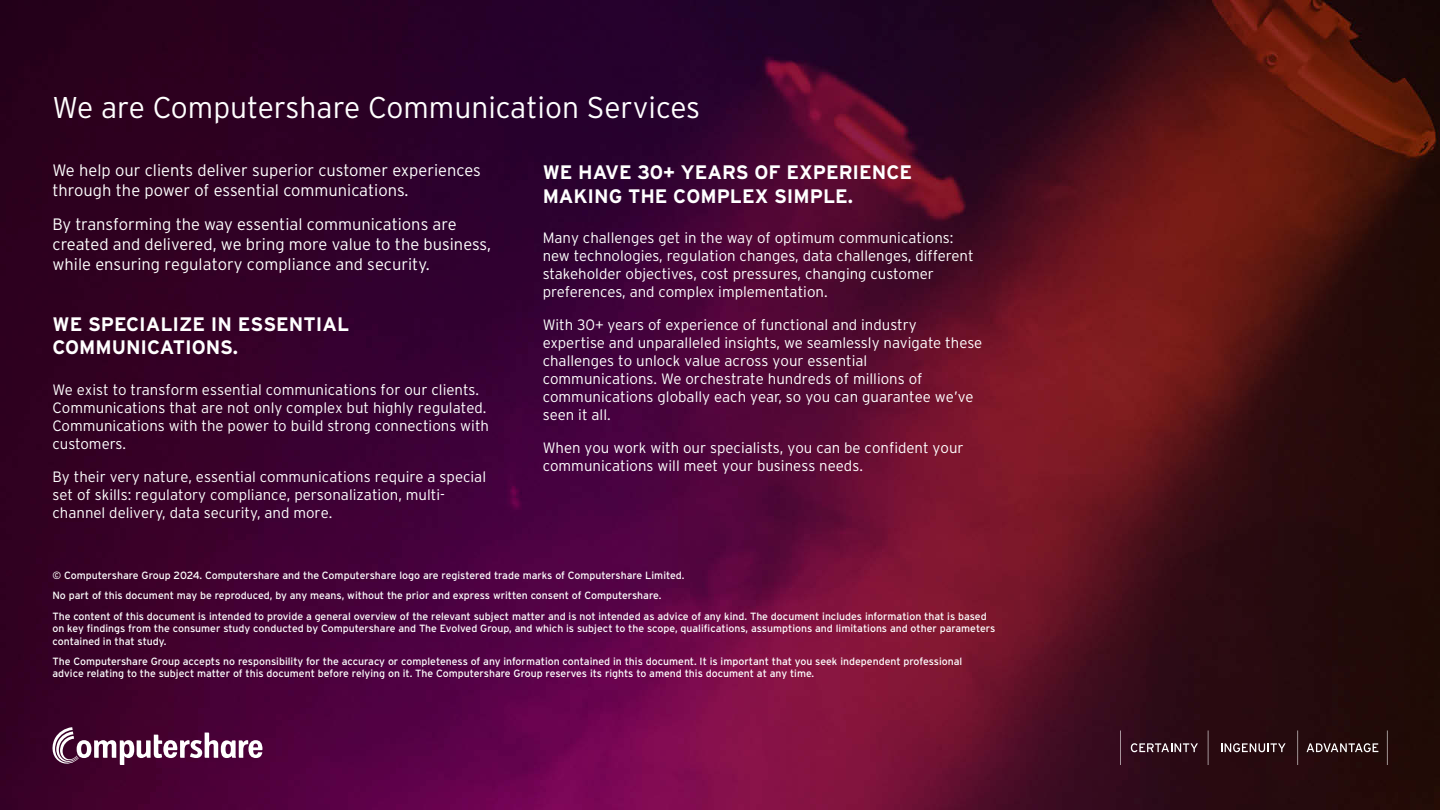
<style>
.page{position:relative;width:1440px;height:810px;background:#fff}
.page>*{position:absolute;margin:0;border:0;box-sizing:border-box;transform-origin:0 0}
.t1{font:300 30px "Interstate";color:#fff}
.t2{font:700 19.5px/23.4px "Interstate";color:#fff}
.t3{font:300 16.5px/19.8px "Interstate";color:#fff}
.t4{font:300 15px/18px "Interstate";color:#fff}
.t5{font:10.5px/20.1px "Interstate";color:#fff}
</style>
<div class="page">
<img style="left:0;top:0;width:1440px;height:810px">
<svg style="left:50px;top:727px;width:212px;height:38px"></svg>
<hr style="left:1387px;top:730px;width:1px;height:35px;background:#fff">
<hr style="left:1298px;top:730px;width:1px;height:35px;background:#fff">
<hr style="left:1208px;top:730px;width:1px;height:35px;background:#fff">
<hr style="left:1120px;top:730px;width:1px;height:35px;background:#fff">
<svg style="left:1131px;top:743px;width:67px;height:9px"></svg>
<svg style="left:1221px;top:743px;width:65px;height:9px"></svg>
<svg style="left:1307px;top:743px;width:71px;height:9px"></svg>
<h1 class="t1" style="left:52px;top:91px;width:649px">We are Computershare Communication Services</h1>
<p class="t3" style="left:52px;top:160px;width:430px">We help our clients deliver superior customer experiences through the power of essential communications.</p>
<p class="t3" style="left:52px;top:215px;width:440px">By transforming the way essential communications are created and delivered, we bring more value to the business, while ensuring regulatory compliance and security.</p>
<h2 class="t2" style="left:543px;top:161px;width:371px">WE HAVE 30+ YEARS OF EXPERIENCE<br>MAKING THE COMPLEX SIMPLE.</h2>
<p class="t4" style="left:543px;top:229px;width:432px">Many challenges get in the way of optimum communications: new technologies, regulation changes, data challenges, different stakeholder objectives, cost pressures, changing customer preferences, and complex implementation.</p>
<p class="t4" style="left:543px;top:316px;width:441px">With 30+ years of experience of functional and industry expertise and unparalleled insights, we seamlessly navigate these challenges to unlock value across your essential communications. We orchestrate hundreds of millions of communications globally each year, so you can guarantee we’ve seen it all.</p>
<p class="t4" style="left:543px;top:439px;width:423px">When you work with our specialists, you can be confident your communications will meet your business needs.</p>
<h2 class="t2" style="left:52px;top:312px;width:298px">WE SPECIALIZE IN ESSENTIAL<br>COMMUNICATIONS.</h2>
<p class="t4" style="left:52px;top:380px;width:438px">We exist to transform essential communications for our clients.<br>Communications that are not only complex but highly regulated.<br>Communications with the power to build strong connections with customers.</p>
<p class="t4" style="left:52px;top:467px;width:435px">By their very nature, essential communications require a special set of skills: regulatory compliance, personalization, multi&shy;channel delivery, data security, and more.</p>
<p class="t5" style="left:52px;top:566px;width:936px">© Computershare Group 2024. Computershare and the Computershare logo are registered trade marks of Computershare Limited.<br>No part of this document may be reproduced, by any means, without the prior and express written consent of Computershare.<br>The content of this document is intended to provide a general overview of the relevant subject matter and is not intended as advice of any kind. The document includes information that is based</p>
<p class="t5" style="left:52px;top:622px;width:944px;line-height:12.6px">on key findings from the consumer study conducted by Computershare and The Evolved Group, and which is subject to the scope, qualifications, assumptions and limitations and other parameters contained in that study.</p>
<p class="t5" style="left:52px;top:655px;width:911px;line-height:12.6px">The Computershare Group accepts no responsibility for the accuracy or completeness of any information contained in this document. It is important that you seek independent professional advice relating to the subject matter of this document before relying on it. The Computershare Group reserves its rights to amend this document at any time.</p>
</div>
